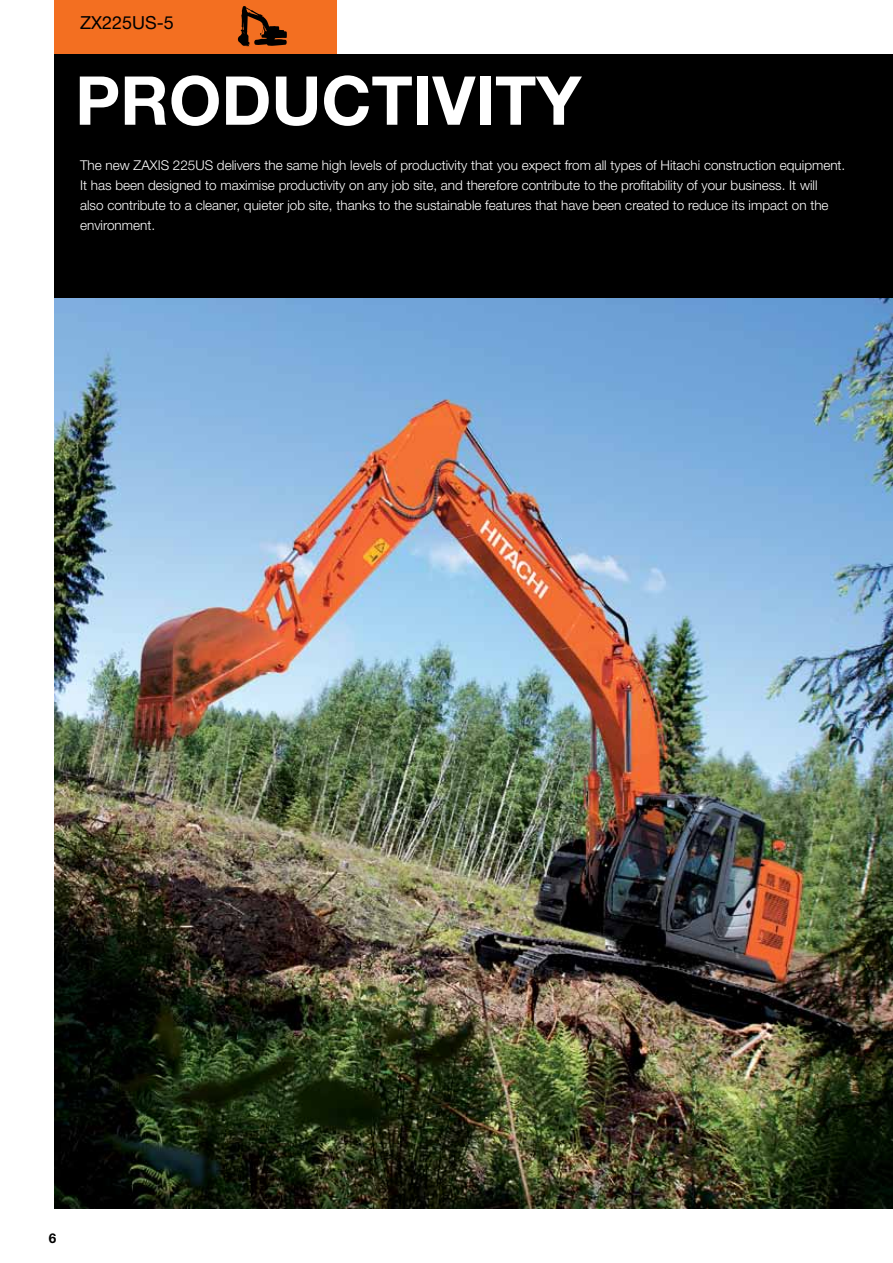
<style>
.page{position:relative;width:893px;height:1263px;background:#fff}
.page>*{position:absolute;margin:0;border:0;box-sizing:border-box;transform-origin:0 0}
.t1{font:700 67.5px "Helvetica Neue LT Pro";color:#fff}
.t2{font:18px "Helvetica Neue LT Pro";color:#000}
.t3{font:300 13.5px/19.8px "Helvetica Neue LT Pro";color:#fff}
.t4{font:700 13.5px "Helvetica Neue LT Pro";color:#000}
</style>
<div class="page">
<div style="left:54px;top:0;width:282px;height:54px;background:#f36f21"></div>
<svg style="left:238px;top:6px;width:49px;height:40px"></svg>
<img style="left:54px;top:298px;width:839px;height:911px">
<div style="left:54px;top:54px;width:839px;height:244px;background:#000"></div>
<h2 class="t2" style="left:80px;top:12px;width:95px">ZX225US-5</h2>
<h1 class="t1" style="left:75px;top:59px;width:508px">PRODUCTIVITY</h1>
<p class="t3" style="left:80px;top:155px;width:767px">The new ZAXIS 225US delivers the same high levels of productivity that you expect from all types of Hitachi construction equipment.<br>It has been designed to maximise productivity on any job site, and therefore contribute to the profitability of your business. It will<br>also contribute to a cleaner, quieter job site, thanks to the sustainable features that have been created to reduce its impact on the environment.</p>
<p class="t4" style="left:49px;top:1230px;width:9px">6</p>
</div>
